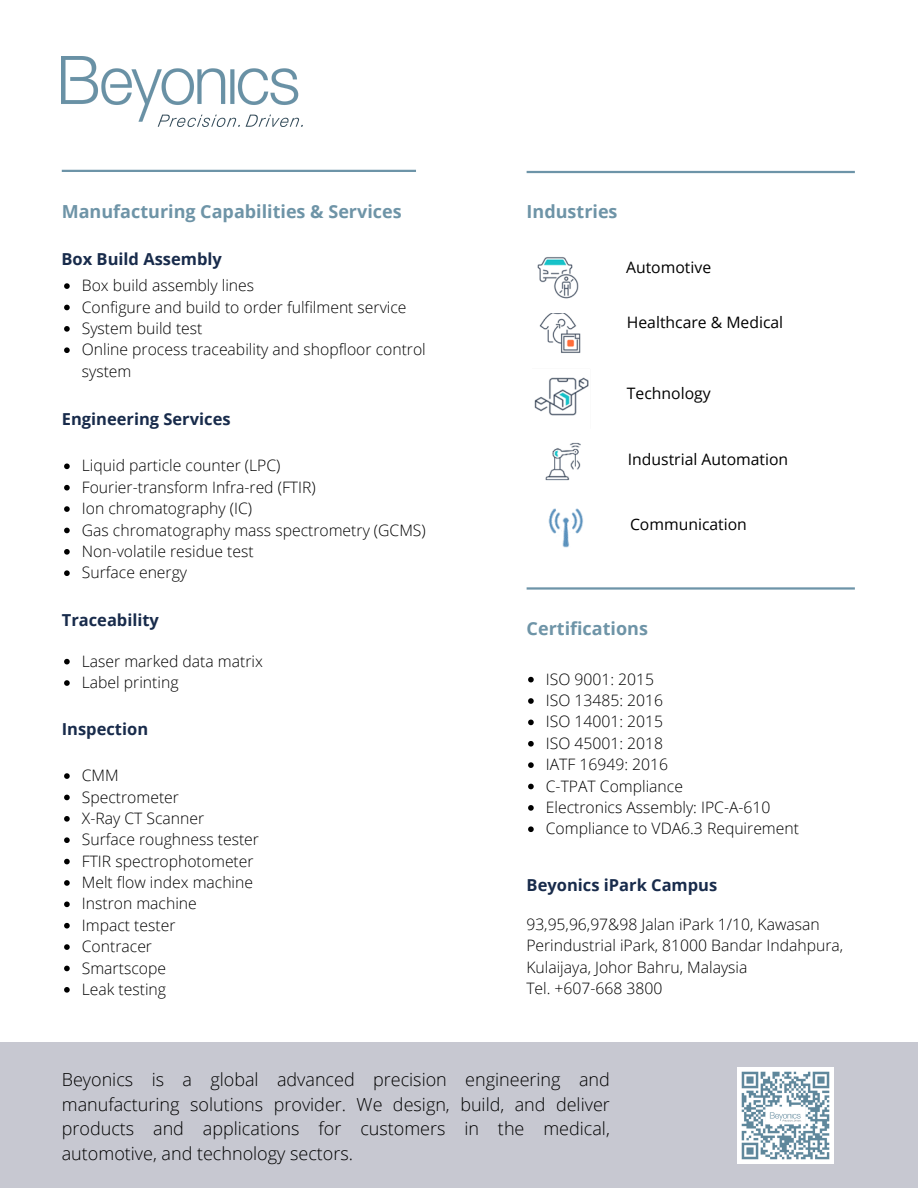
<style>
.page{position:relative;width:918px;height:1188px;background:#fff}
.page>*{position:absolute;margin:0;border:0;box-sizing:border-box;transform-origin:0 0}
.t1{font:300 18px/24.8px "Open Sans";color:#000;text-align:justify}
.t2{font:700 18px "Open Sans";color:#6e94a7}
.t3{font:700 16.5px "Open Sans";color:#182b4b}
.t4{font:300 15.75px/21.3px "Open Sans";color:#000}
.t5{font:15.75px "Open Sans";color:#000}
</style>
<div class="page">
<img style="left:62px;top:57px;width:241px;height:69px">
<hr style="left:62px;top:170px;width:354px;height:2px;background:#6d94a8">
<hr style="left:527px;top:171px;width:328px;height:2px;background:#6d94a8">
<img style="left:539px;top:313px;width:42px;height:40px">
<hr style="left:527px;top:587px;width:328px;height:3px;background:#6d94a8">
<img style="left:741px;top:1071px;width:89px;height:89px">
<img style="left:537px;top:257px;width:42px;height:42px">
<img style="left:534px;top:377px;width:55px;height:39px">
<img style="left:548px;top:508px;width:35px;height:40px">
<svg style="left:528px;top:677px;width:6px;height:5px"></svg>
<svg style="left:528px;top:698px;width:6px;height:6px"></svg>
<svg style="left:528px;top:720px;width:6px;height:5px"></svg>
<svg style="left:528px;top:741px;width:6px;height:6px"></svg>
<svg style="left:528px;top:762px;width:6px;height:6px"></svg>
<svg style="left:528px;top:784px;width:6px;height:5px"></svg>
<svg style="left:528px;top:805px;width:6px;height:6px"></svg>
<svg style="left:528px;top:826px;width:6px;height:6px"></svg>
<svg style="left:64px;top:464px;width:6px;height:5px"></svg>
<svg style="left:64px;top:485px;width:6px;height:6px"></svg>
<svg style="left:64px;top:506px;width:6px;height:6px"></svg>
<svg style="left:64px;top:528px;width:6px;height:5px"></svg>
<svg style="left:64px;top:549px;width:6px;height:6px"></svg>
<svg style="left:64px;top:570px;width:6px;height:6px"></svg>
<svg style="left:64px;top:659px;width:6px;height:5px"></svg>
<svg style="left:64px;top:680px;width:6px;height:6px"></svg>
<svg style="left:64px;top:773px;width:6px;height:6px"></svg>
<svg style="left:64px;top:795px;width:6px;height:5px"></svg>
<svg style="left:64px;top:816px;width:6px;height:6px"></svg>
<svg style="left:64px;top:837px;width:6px;height:6px"></svg>
<svg style="left:64px;top:859px;width:6px;height:5px"></svg>
<svg style="left:64px;top:880px;width:6px;height:6px"></svg>
<svg style="left:64px;top:902px;width:6px;height:5px"></svg>
<svg style="left:64px;top:923px;width:6px;height:6px"></svg>
<svg style="left:64px;top:944px;width:6px;height:6px"></svg>
<svg style="left:64px;top:966px;width:6px;height:5px"></svg>
<svg style="left:64px;top:987px;width:6px;height:6px"></svg>
<svg style="left:64px;top:283px;width:6px;height:6px"></svg>
<svg style="left:64px;top:305px;width:6px;height:5px"></svg>
<svg style="left:64px;top:326px;width:6px;height:6px"></svg>
<svg style="left:64px;top:347px;width:6px;height:6px"></svg>
<img style="left:545px;top:442px;width:36px;height:39px">
<p class="t2" style="left:62px;top:199px;width:341px">Manufacturing Capabilities &amp; Services</p>
<p class="t3" style="left:62px;top:247px;width:162px">Box Build Assembly</p>
<p class="t4" style="left:82px;top:274px;width:174px">Box build assembly lines</p>
<h1 class="t4" style="left:82px;top:296px;width:326px">Configure and build to order fulfilment service</h1>
<p class="t4" style="left:82px;top:317px;width:122px">System build test</p>
<p class="t4" style="left:82px;top:339px;width:346px">Online process traceability and shopfloor control system</p>
<h1 class="t3" style="left:62px;top:407px;width:170px">Engineering Services</h1>
<p class="t4" style="left:82px;top:455px;width:200px">Liquid particle counter (LPC)</p>
<p class="t4" style="left:82px;top:476px;width:235px">Fourier-transform Infra-red (FTIR)</p>
<h1 class="t4" style="left:82px;top:497px;width:172px">Ion chromatography (IC)</h1>
<p class="t4" style="left:82px;top:519px;width:345px">Gas chromatography mass spectrometry (GCMS)</p>
<p class="t4" style="left:82px;top:540px;width:173px">Non-volatile residue test</p>
<p class="t4" style="left:82px;top:562px;width:107px">Surface energy</p>
<p class="t3" style="left:62px;top:609px;width:99px">Traceability</p>
<p class="t4" style="left:82px;top:650px;width:182px">Laser marked data matrix</p>
<p class="t4" style="left:82px;top:671px;width:98px">Label printing</p>
<p class="t3" style="left:62px;top:718px;width:88px">Inspection</p>
<p class="t4" style="left:82px;top:764px;width:38px">CMM</p>
<p class="t4" style="left:82px;top:786px;width:99px">Spectrometer</p>
<p class="t4" style="left:82px;top:807px;width:124px">X-Ray CT Scanner</p>
<p class="t4" style="left:82px;top:829px;width:179px">Surface roughness tester</p>
<p class="t4" style="left:82px;top:850px;width:173px">FTIR spectrophotometer</p>
<p class="t4" style="left:82px;top:871px;width:173px">Melt flow index machine</p>
<p class="t4" style="left:82px;top:893px;width:116px">Instron machine</p>
<p class="t4" style="left:82px;top:914px;width:95px">Impact tester</p>
<p class="t4" style="left:82px;top:935px;width:72px">Contracer</p>
<p class="t4" style="left:82px;top:957px;width:86px">Smartscope</p>
<p class="t4" style="left:82px;top:978px;width:86px">Leak testing</p>
<p class="t2" style="left:527px;top:199px;width:92px">Industries</p>
<p class="t5" style="left:626px;top:256px;width:87px">Automotive</p>
<p class="t5" style="left:627px;top:312px;width:158px">Healthcare &amp; Medical</p>
<h1 class="t5" style="left:627px;top:383px;width:85px">Technology</h1>
<p class="t5" style="left:628px;top:448px;width:162px">Industrial Automation</p>
<p class="t5" style="left:630px;top:513px;width:118px">Communication</p>
<h1 class="t2" style="left:527px;top:615px;width:123px">Certifications</h1>
<h1 class="t4" style="left:546px;top:668px;width:110px">ISO 9001: 2015</h1>
<p class="t4" style="left:546px;top:689px;width:119px">ISO 13485: 2016</p>
<p class="t4" style="left:546px;top:711px;width:119px">ISO 14001: 2015</p>
<p class="t4" style="left:546px;top:732px;width:119px">ISO 45001: 2018</p>
<p class="t4" style="left:546px;top:753px;width:124px">IATF 16949: 2016</p>
<h1 class="t4" style="left:546px;top:775px;width:139px">C-TPAT Compliance</h1>
<p class="t4" style="left:546px;top:796px;width:226px">Electronics Assembly: IPC-A-610</p>
<p class="t4" style="left:546px;top:818px;width:255px">Compliance to VDA6.3 Requirement</p>
<p class="t3" style="left:527px;top:874px;width:192px">Beyonics iPark Campus</p>
<p class="t4" style="left:526px;top:913px;width:318px">93,95,96,97&amp;98 Jalan iPark 1/10, Kawasan<br>Perindustrial iPark, 81000 Bandar Indahpura,<br>Kulaijaya, Johor Bahru, Malaysia</p>
<p class="t4" style="left:526px;top:977px;width:138px">Tel. +607-668 3800</p>
<p class="t1" style="left:62px;top:1067px;width:550px">Beyonics is a global advanced precision engineering and manufacturing solutions provider. We design, build, and deliver products and applications for customers in the medical, automotive, and technology sectors.</p>
</div>
